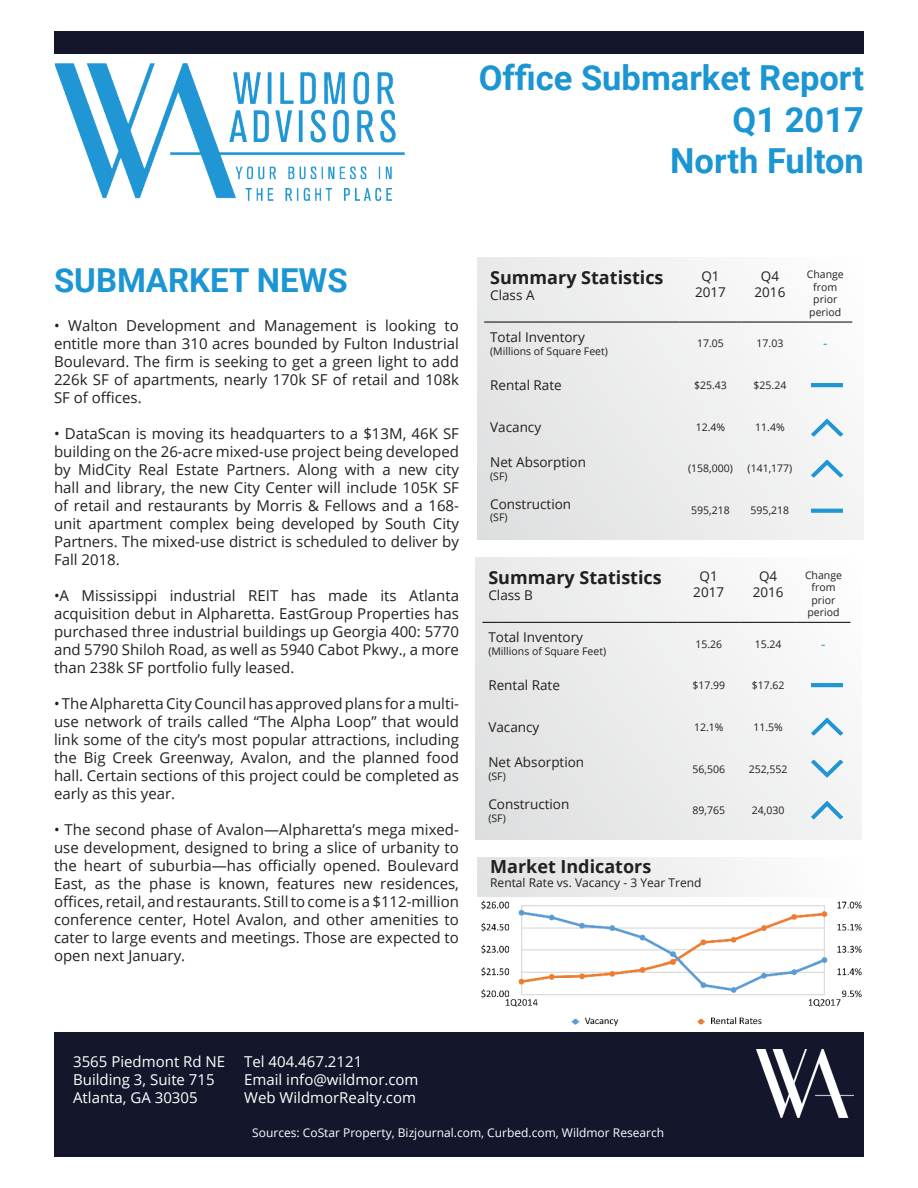
<style>
.page{position:relative;width:918px;height:1188px;background:#fff}
.page>*{position:absolute;margin:0;border:0;box-sizing:border-box;transform-origin:0 0}
.t1{font:700 34.5px "Roboto";color:#1c95d3}
.t2{font:700 33px "Roboto";color:#1c95d3}
.t3{font:700 18px "Open Sans";color:#231f20}
.t4{font:15px/18px "Open Sans";color:#231f20;text-align:justify}
.t5{font:15px "Open Sans";color:#fff}
.t6{font:13.5px/16.2px "Open Sans";color:#231f20;text-align:center}
.t7{font:13.5px "Open Sans";color:#1c95d3}
.t8{font:12px "Open Sans";color:#fff}
.t9{font:12px "Open Sans";color:#231f20}
.t10{font:10.5px/12.6px "Open Sans";color:#231f20;text-align:center}
</style>
<div class="page">
<div style="left:477px;top:857px;width:387px;height:156px;background:linear-gradient(to right,#e1e2e2,#fefefe)"></div>
<img style="left:54px;top:63px;width:351px;height:137px">
<div style="left:477px;top:257px;width:387px;height:283px;background:linear-gradient(to right,#e2e3e3,#f8f8f8)"></div>
<img style="left:812px;top:412px;width:30px;height:31px">
<hr style="left:484px;top:322px;width:195px;height:1px;background:#000">
<hr style="left:680px;top:322px;width:62px;height:1px;background:#000">
<hr style="left:742px;top:322px;width:56px;height:1px;background:#000">
<hr style="left:798px;top:322px;width:54px;height:1px;background:#000">
<div style="left:54px;top:1033px;width:810px;height:101px;background:#14172b"></div>
<img style="left:756px;top:1050px;width:97px;height:67px">
<div style="left:54px;top:32px;width:810px;height:22px;background:#14172b"></div>
<div style="left:475px;top:557px;width:387px;height:283px;background:linear-gradient(to right,#e2e3e4,#f8f9f9)"></div>
<hr style="left:482px;top:622px;width:196px;height:1px;background:#000">
<hr style="left:678px;top:622px;width:62px;height:1px;background:#000">
<hr style="left:740px;top:622px;width:57px;height:1px;background:#000">
<hr style="left:796px;top:622px;width:54px;height:1px;background:#000">
<img style="left:812px;top:370px;width:30px;height:30px">
<img style="left:812px;top:453px;width:30px;height:31px">
<img style="left:812px;top:495px;width:30px;height:31px">
<div style="left:54px;top:1134px;width:810px;height:22px;background:#14172b"></div>
<img style="left:477px;top:897px;width:387px;height:130px">
<img style="left:812px;top:669px;width:30px;height:31px">
<img style="left:812px;top:711px;width:30px;height:31px">
<img style="left:812px;top:753px;width:30px;height:31px">
<img style="left:812px;top:795px;width:30px;height:31px">
<p class="t1" style="left:479px;top:54px;width:387px">Office Submarket Report</p>
<p class="t1" style="left:733px;top:95px;width:133px">Q1 2017</p>
<p class="t1" style="left:670px;top:137px;width:195px">North Fulton</p>
<p class="t2" style="left:54px;top:257px;width:295px">SUBMARKET NEWS</p>
<p class="t4" style="left:54px;top:316px;width:407px">• Walton Development and Management is looking to entitle more than 310 acres bounded by Fulton Industrial Boulevard. The firm is seeking to get a green light to add 226k SF of apartments, nearly 170k SF of retail and 108k SF of offices.</p>
<p class="t4" style="left:54px;top:424px;width:407px">• DataScan is moving its headquarters to a $13M, 46K SF building on the 26-acre mixed-use project being developed by MidCity Real Estate Partners. Along with a new city hall and library, the new City Center will include 105K SF of retail and restaurants by Morris &amp; Fellows and a 168- unit apartment complex being developed by South City Partners. The mixed-use district is scheduled to deliver by Fall 2018.</p>
<p class="t4" style="left:54px;top:586px;width:407px">•A Mississippi industrial REIT has made its Atlanta acquisition debut in Alpharetta. EastGroup Properties has purchased three industrial buildings up Georgia 400: 5770 and 5790 Shiloh Road, as well as 5940 Cabot Pkwy., a more than 238k SF portfolio fully leased.</p>
<p class="t4" style="left:54px;top:694px;width:407px">• The Alpharetta City Council has approved plans for a multi&shy;use network of trails called “The Alpha Loop” that would link some of the city’s most popular attractions, including the Big Creek Greenway, Avalon, and the planned food hall. Certain sections of this project could be completed as early as this year.</p>
<p class="t4" style="left:54px;top:820px;width:407px">• The second phase of Avalon—Alpharetta’s mega mixed&shy;use development, designed to bring a slice of urbanity to the heart of suburbia—has officially opened. Boulevard East, as the phase is known, features new residences, offices, retail, and restaurants. Still to come is a $112-million conference center, Hotel Avalon, and other amenities to cater to large events and meetings. Those are expected to open next January.</p>
<p class="t3" style="left:490px;top:265px;width:175px">Summary Statistics</p>
<p class="t6" style="left:490px;top:287px;width:46px">Class A</p>
<p class="t6" style="left:490px;top:329px;width:96px">Total Inventory</p>
<p class="t10" style="left:490px;top:344px;width:119px">(Millions of Square Feet)</p>
<p class="t6" style="left:695px;top:267px;width:32px">Q1<br>2017</p>
<p class="t6" style="left:755px;top:267px;width:32px">Q4<br>2016</p>
<p class="t10" style="left:807px;top:268px;width:39px">Change from prior period</p>
<p class="t10" style="left:697px;top:337px;width:28px">17.05</p>
<p class="t10" style="left:757px;top:337px;width:28px">17.03</p>
<p class="t7" style="left:823px;top:334px;width:6px">-</p>
<p class="t6" style="left:490px;top:377px;width:73px">Rental Rate</p>
<p class="t10" style="left:694px;top:379px;width:34px">$25.43</p>
<p class="t10" style="left:754px;top:379px;width:34px">$25.24</p>
<p class="t6" style="left:490px;top:418px;width:52px">Vacancy</p>
<p class="t10" style="left:696px;top:420px;width:31px">12.4%</p>
<p class="t10" style="left:755px;top:420px;width:31px">11.4%</p>
<p class="t6" style="left:490px;top:454px;width:97px">Net Absorption</p>
<p class="t10" style="left:490px;top:469px;width:19px">(SF)</p>
<p class="t10" style="left:688px;top:462px;width:46px">(158,000)</p>
<p class="t10" style="left:748px;top:462px;width:46px">(141,177)</p>
<p class="t6" style="left:490px;top:495px;width:83px">Construction</p>
<p class="t10" style="left:490px;top:511px;width:19px">(SF)</p>
<p class="t3" style="left:488px;top:565px;width:175px">Summary Statistics</p>
<p class="t6" style="left:488px;top:587px;width:46px">Class B</p>
<p class="t6" style="left:488px;top:629px;width:96px">Total Inventory</p>
<p class="t10" style="left:488px;top:645px;width:119px">(Millions of Square Feet)</p>
<p class="t10" style="left:691px;top:504px;width:40px">595,218</p>
<p class="t10" style="left:751px;top:504px;width:40px">595,218</p>
<p class="t6" style="left:693px;top:567px;width:32px">Q1<br>2017</p>
<p class="t6" style="left:753px;top:567px;width:32px">Q4<br>2016</p>
<p class="t10" style="left:805px;top:568px;width:39px">Change from prior period</p>
<p class="t10" style="left:695px;top:637px;width:28px">15.26</p>
<p class="t10" style="left:755px;top:637px;width:28px">15.24</p>
<p class="t7" style="left:821px;top:635px;width:6px">-</p>
<p class="t6" style="left:488px;top:677px;width:73px">Rental Rate</p>
<p class="t10" style="left:692px;top:679px;width:34px">$17.99</p>
<p class="t10" style="left:752px;top:679px;width:34px">$17.62</p>
<p class="t6" style="left:488px;top:719px;width:52px">Vacancy</p>
<p class="t10" style="left:694px;top:720px;width:31px">12.1%</p>
<p class="t10" style="left:753px;top:720px;width:31px">11.5%</p>
<p class="t6" style="left:488px;top:754px;width:97px">Net Absorption</p>
<p class="t10" style="left:488px;top:770px;width:19px">(SF)</p>
<p class="t10" style="left:692px;top:762px;width:34px">56,506</p>
<p class="t10" style="left:749px;top:762px;width:40px">252,552</p>
<p class="t6" style="left:488px;top:796px;width:83px">Construction</p>
<p class="t10" style="left:488px;top:811px;width:19px">(SF)</p>
<p class="t10" style="left:692px;top:804px;width:34px">89,765</p>
<p class="t10" style="left:752px;top:804px;width:34px">24,030</p>
<p class="t3" style="left:490px;top:853px;width:163px">Market Indicators</p>
<p class="t9" style="left:490px;top:874px;width:213px">Rental Rate vs. Vacancy - 3 Year Trend</p>
<p class="t5" style="left:73px;top:1052px;width:154px">3565 Piedmont Rd NE</p>
<p class="t5" style="left:73px;top:1070px;width:143px">Building 3, Suite 715</p>
<p class="t5" style="left:73px;top:1088px;width:126px">Atlanta, GA 30305</p>
<p class="t5" style="left:244px;top:1052px;width:120px">Tel 404.467.2121</p>
<p class="t5" style="left:244px;top:1070px;width:176px">Email info@wildmor.com</p>
<p class="t5" style="left:244px;top:1088px;width:174px">Web WildmorRealty.com</p>
<p class="t8" style="left:252px;top:1125px;width:413px">Sources: CoStar Property, Bizjournal.com, Curbed.com, Wildmor Research</p>
</div>
